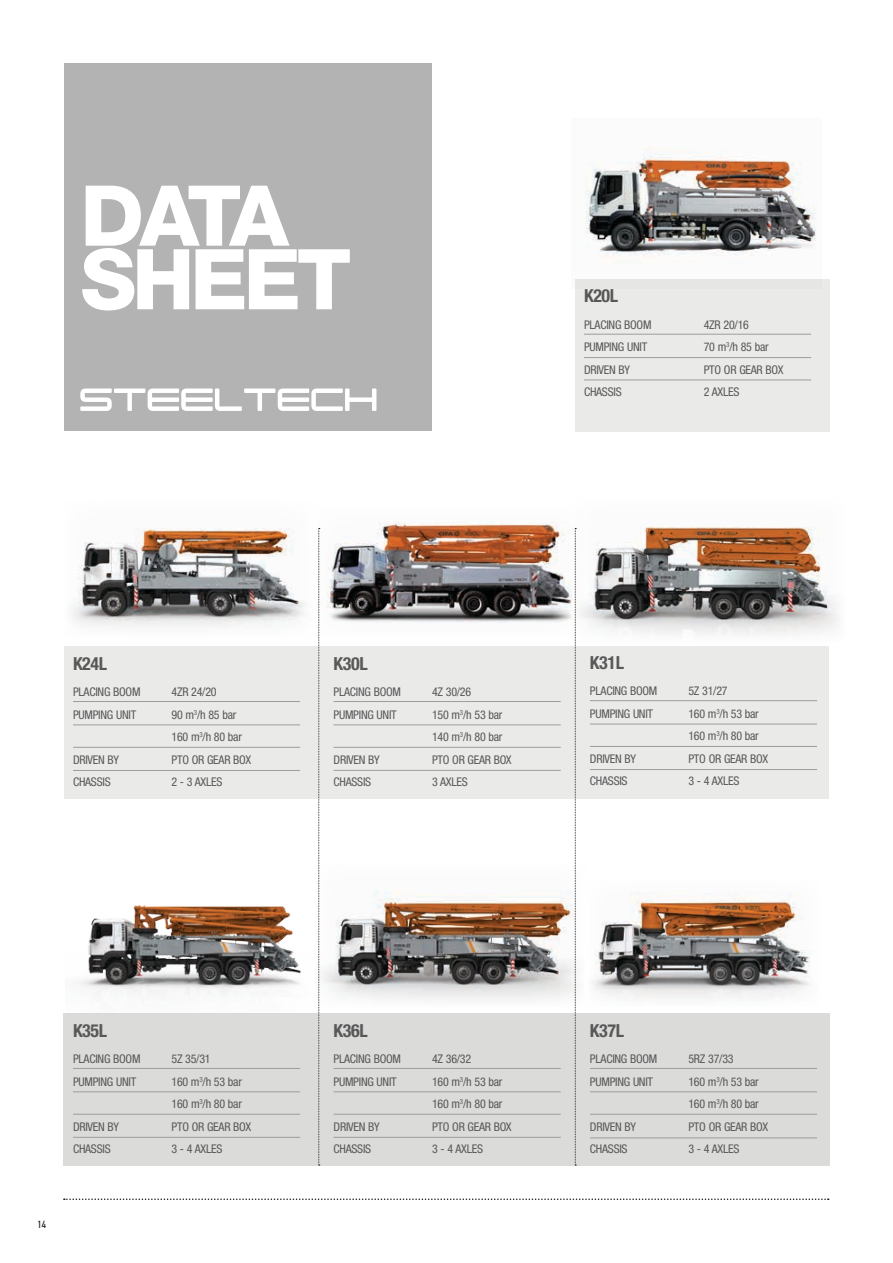
<style>
.page{position:relative;width:893px;height:1263px;background:#fff}
.page>*{position:absolute;margin:0;border:0;box-sizing:border-box;transform-origin:0 0}
.t1{font:800 84px/63.6px "Helvetica Neue LT Std";letter-spacing:-.05em;color:#fff}
.t2{font:700 condensed 18px "Helvetica Neue LT Std";letter-spacing:-.02em;color:#585858}
.t3{font:condensed 12px/22.5px "Helvetica Neue LT Std";letter-spacing:-.02em;color:#585858}
.t4{font:condensed 10.5px "DIN2014";color:#1c1c1b}
</style>
<div class="page">
<div style="left:64px;top:646px;width:764px;height:152px;background:#eaeae9"></div>
<div style="left:63px;top:1013px;width:766px;height:152px;background:#dbdbda"></div>
<svg style="left:64px;top:1198px;width:765px;height:2px"></svg>
<hr style="left:73px;top:701px;width:227px;height:1px;background:#9e9d9d">
<hr style="left:73px;top:725px;width:227px;height:1px;background:#9e9d9d">
<hr style="left:73px;top:747px;width:227px;height:1px;background:#9e9d9d">
<hr style="left:334px;top:701px;width:227px;height:1px;background:#9e9d9d">
<hr style="left:334px;top:725px;width:227px;height:1px;background:#9e9d9d">
<hr style="left:334px;top:747px;width:227px;height:1px;background:#9e9d9d">
<hr style="left:334px;top:770px;width:227px;height:1px;background:#9e9d9d">
<hr style="left:73px;top:1068px;width:227px;height:1px;background:#9e9d9d">
<hr style="left:73px;top:1091px;width:227px;height:1px;background:#9e9d9d">
<hr style="left:73px;top:1114px;width:227px;height:1px;background:#9e9d9d">
<hr style="left:73px;top:1137px;width:227px;height:1px;background:#9e9d9d">
<hr style="left:590px;top:700px;width:227px;height:1px;background:#9e9d9d">
<hr style="left:590px;top:724px;width:227px;height:1px;background:#9e9d9d">
<hr style="left:590px;top:746px;width:227px;height:1px;background:#9e9d9d">
<hr style="left:590px;top:769px;width:227px;height:1px;background:#9e9d9d">
<hr style="left:590px;top:1068px;width:227px;height:1px;background:#9e9d9d">
<hr style="left:590px;top:1091px;width:227px;height:1px;background:#9e9d9d">
<hr style="left:590px;top:1114px;width:227px;height:1px;background:#9e9d9d">
<hr style="left:334px;top:1068px;width:227px;height:1px;background:#9e9d9d">
<hr style="left:334px;top:1091px;width:227px;height:1px;background:#9e9d9d">
<hr style="left:334px;top:1114px;width:227px;height:1px;background:#9e9d9d">
<hr style="left:334px;top:1137px;width:227px;height:1px;background:#9e9d9d">
<svg style="left:318px;top:638px;width:2px;height:528px"></svg>
<svg style="left:575px;top:643px;width:1px;height:523px"></svg>
<div style="left:64px;top:64px;width:367px;height:367px;background:#b4b3b3"></div>
<svg style="left:80px;top:388px;width:296px;height:23px"></svg>
<img style="left:318px;top:862px;width:259px;height:145px">
<img style="left:592px;top:892px;width:218px;height:106px">
<img style="left:78px;top:874px;width:242px;height:139px">
<img style="left:575px;top:526px;width:264px;height:117px">
<img style="left:318px;top:521px;width:265px;height:117px">
<div style="left:575px;top:279px;width:254px;height:152px;background:#eaeae9"></div>
<hr style="left:584px;top:334px;width:227px;height:1px;background:#9e9d9d">
<hr style="left:584px;top:357px;width:227px;height:1px;background:#9e9d9d">
<hr style="left:584px;top:380px;width:227px;height:1px;background:#9e9d9d">
<img style="left:585px;top:147px;width:231px;height:109px">
<img style="left:72px;top:527px;width:233px;height:99px">
<hr style="left:73px;top:770px;width:227px;height:1px;background:#9e9d9d">
<hr style="left:590px;top:1137px;width:227px;height:1px;background:#9e9d9d">
<h1 class="t1" style="left:80px;top:184px;width:272px">DATA<br>SHEET</h1>
<h2 class="t2" style="left:584px;top:285px;width:36px">K20L</h2>
<p class="t3" style="left:584px;top:313px;width:69px">PLACING BOOM<br>PUMPING UNIT<br>DRIVEN BY<br>CHASSIS</p>
<p class="t3" style="left:704px;top:313px;width:81px">4ZR 20/16<br>70 m<sup>3</sup>/h 85 bar<br>PTO OR GEAR BOX<br>2 AXLES</p>
<h2 class="t2" style="left:73px;top:652px;width:36px">K24L</h2>
<p class="t3" style="left:73px;top:681px;width:69px">PLACING BOOM<br>PUMPING UNIT</p>
<p class="t3" style="left:73px;top:748px;width:48px">DRIVEN BY<br>CHASSIS</p>
<p class="t3" style="left:171px;top:681px;width:81px">4ZR 24/20<br>90 m<sup>3</sup>/h 85 bar<br>160 m<sup>3</sup>/h 80 bar<br>PTO OR GEAR BOX<br>2 - 3 AXLES</p>
<h2 class="t2" style="left:334px;top:652px;width:36px">K30L</h2>
<p class="t3" style="left:334px;top:681px;width:69px">PLACING BOOM<br>PUMPING UNIT</p>
<p class="t3" style="left:334px;top:748px;width:48px">DRIVEN BY<br>CHASSIS</p>
<p class="t3" style="left:432px;top:681px;width:81px">4Z 30/26<br>150 m<sup>3</sup>/h 53 bar<br>140 m<sup>3</sup>/h 80 bar<br>PTO OR GEAR BOX<br>3 AXLES</p>
<h2 class="t2" style="left:590px;top:652px;width:36px">K31L</h2>
<p class="t3" style="left:590px;top:680px;width:69px">PLACING BOOM<br>PUMPING UNIT</p>
<p class="t3" style="left:590px;top:747px;width:48px">DRIVEN BY<br>CHASSIS</p>
<p class="t3" style="left:688px;top:680px;width:81px">5Z 31/27<br>160 m<sup>3</sup>/h 53 bar<br>160 m<sup>3</sup>/h 80 bar<br>PTO OR GEAR BOX<br>3 - 4 AXLES</p>
<p class="t4" style="left:38px;top:1217px;width:10px">14</p>
<h2 class="t2" style="left:73px;top:1019px;width:36px">K35L</h2>
<p class="t3" style="left:73px;top:1047px;width:69px">PLACING BOOM<br>PUMPING UNIT</p>
<p class="t3" style="left:73px;top:1115px;width:48px">DRIVEN BY<br>CHASSIS</p>
<p class="t3" style="left:171px;top:1047px;width:81px">5Z 35/31<br>160 m<sup>3</sup>/h 53 bar<br>160 m<sup>3</sup>/h 80 bar<br>PTO OR GEAR BOX<br>3 - 4 AXLES</p>
<h2 class="t2" style="left:334px;top:1019px;width:36px">K36L</h2>
<p class="t3" style="left:334px;top:1047px;width:69px">PLACING BOOM<br>PUMPING UNIT</p>
<p class="t3" style="left:334px;top:1115px;width:48px">DRIVEN BY<br>CHASSIS</p>
<p class="t3" style="left:432px;top:1047px;width:81px">4Z 36/32<br>160 m<sup>3</sup>/h 53 bar<br>160 m<sup>3</sup>/h 80 bar<br>PTO OR GEAR BOX<br>3 - 4 AXLES</p>
<h2 class="t2" style="left:590px;top:1019px;width:36px">K37L</h2>
<p class="t3" style="left:590px;top:1047px;width:69px">PLACING BOOM<br>PUMPING UNIT</p>
<p class="t3" style="left:590px;top:1115px;width:48px">DRIVEN BY<br>CHASSIS</p>
<p class="t3" style="left:688px;top:1047px;width:81px">5RZ 37/33<br>160 m<sup>3</sup>/h 53 bar<br>160 m<sup>3</sup>/h 80 bar<br>PTO OR GEAR BOX<br>3 - 4 AXLES</p>
</div>
